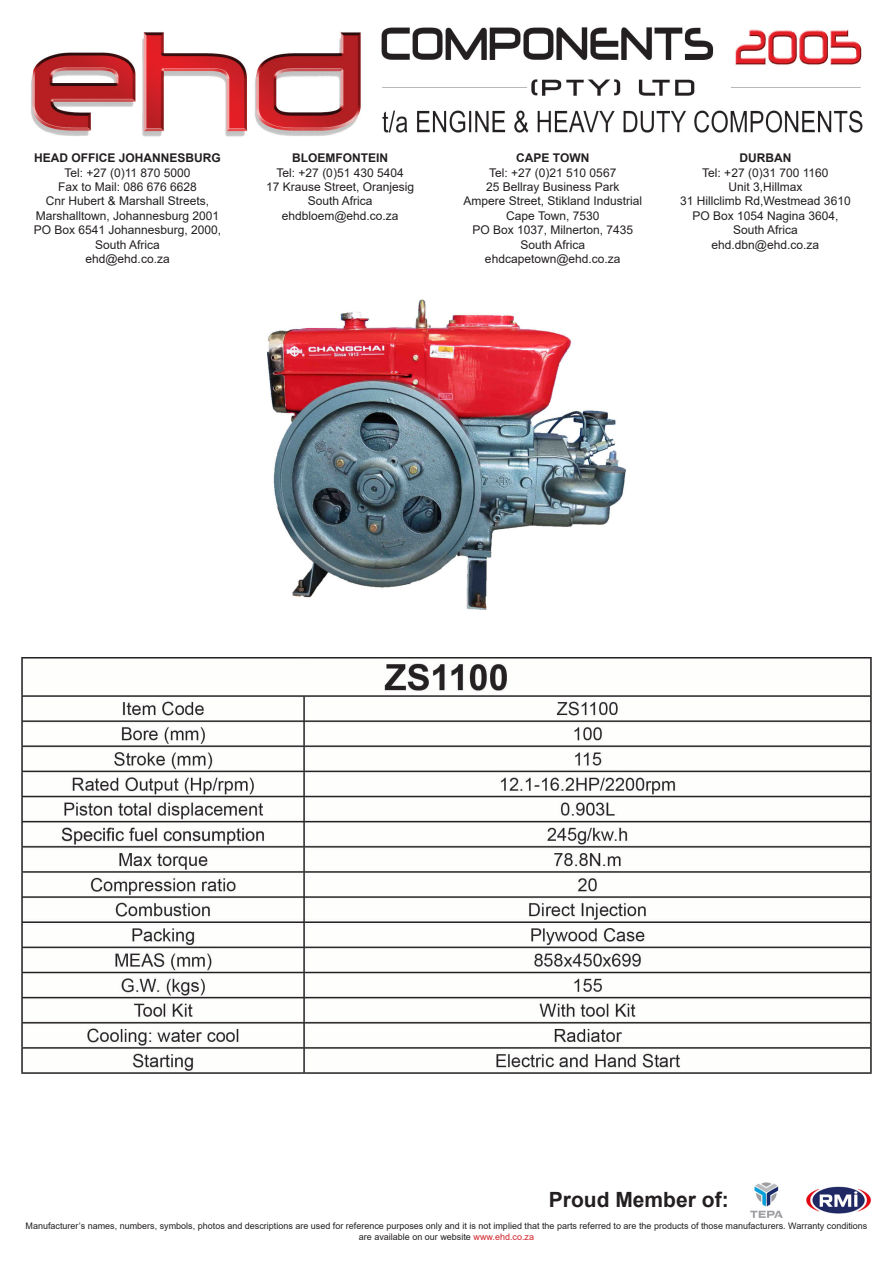
<style>
.page{position:relative;width:893px;height:1263px;background:#fff}
.page>*{position:absolute;margin:0;border:0;box-sizing:border-box;transform-origin:0 0}
.t1{font:700 21px "Arial";color:#231f20}
.t2{font:12px "Arial";color:#231f20}
.t3{font:700 12px "Arial";color:#231f20}
.t4{font:9px/10.8px "Arial";color:#231f20;text-align:center}
.s1{color:#d1232a}
</style>
<div class="page">
<img style="left:31px;top:27px;width:832px;height:110px">
<img style="left:750px;top:1182px;width:33px;height:35px">
<img style="left:806px;top:1186px;width:65px;height:28px">
<img style="left:267px;top:300px;width:359px;height:309px">
<img style="left:21px;top:657px;width:851px;height:416px">
<p class="t3" style="left:34px;top:149px;width:188px">HEAD OFFICE JOHANNESBURG</p>
<p class="t2" style="left:64px;top:164px;width:128px">Tel: +27 (0)11 870 5000</p>
<p class="t2" style="left:58px;top:178px;width:140px">Fax to Mail: 086 676 6628</p>
<p class="t2" style="left:46px;top:193px;width:165px">Cnr Hubert &amp; Marshall Streets,</p>
<p class="t2" style="left:36px;top:207px;width:185px">Marshalltown, Johannesburg 2001</p>
<p class="t2" style="left:34px;top:222px;width:189px">PO Box 6541 Johannesburg, 2000,</p>
<p class="t2" style="left:95px;top:236px;width:66px">South Africa</p>
<p class="t2" style="left:85px;top:250px;width:86px">ehd@ehd.co.za</p>
<p class="t3" style="left:292px;top:149px;width:98px">BLOEMFONTEIN</p>
<p class="t2" style="left:277px;top:164px;width:129px">Tel: +27 (0)51 430 5404</p>
<p class="t2" style="left:266px;top:178px;width:150px">17 Krause Street, Oranjesig</p>
<p class="t2" style="left:308px;top:193px;width:66px">South Africa</p>
<p class="t2" style="left:282px;top:207px;width:118px">ehdbloem@ehd.co.za</p>
<p class="t3" style="left:516px;top:149px;width:75px">CAPE TOWN</p>
<p class="t2" style="left:489px;top:164px;width:129px">Tel: +27 (0)21 510 0567</p>
<p class="t2" style="left:486px;top:178px;width:135px">25 Bellray Business Park</p>
<p class="t2" style="left:463px;top:193px;width:180px">Ampere Street, Stikland Industrial</p>
<p class="t2" style="left:506px;top:207px;width:95px">Cape Town, 7530</p>
<p class="t2" style="left:472px;top:222px;width:162px">PO Box 1037, Milnerton, 7435</p>
<p class="t2" style="left:520px;top:236px;width:66px">South Africa</p>
<p class="t2" style="left:485px;top:250px;width:137px">ehdcapetown@ehd.co.za</p>
<p class="t3" style="left:739px;top:149px;width:53px">DURBAN</p>
<p class="t2" style="left:702px;top:164px;width:128px">Tel: +27 (0)31 700 1160</p>
<p class="t2" style="left:728px;top:178px;width:76px">Unit 3,Hillmax</p>
<p class="t2" style="left:680px;top:193px;width:172px">31 Hillclimb Rd,Westmead 3610</p>
<p class="t2" style="left:692px;top:207px;width:148px">PO Box 1054 Nagina 3604,</p>
<p class="t2" style="left:733px;top:222px;width:66px">South Africa</p>
<p class="t2" style="left:712px;top:236px;width:109px">ehd.dbn@ehd.co.za</p>
<p class="t1" style="left:549px;top:1184px;width:181px">Proud Member of:</p>
<p class="t4" style="left:26px;top:1220px;width:843px">Manufacturer’s names, numbers, symbols, photos and descriptions are used for reference purposes only and it is not implied that the parts referred to are the products of those manufacturers. Warranty conditions are available on our website <span class="s1">www.ehd.co.za</span></p>
</div>
